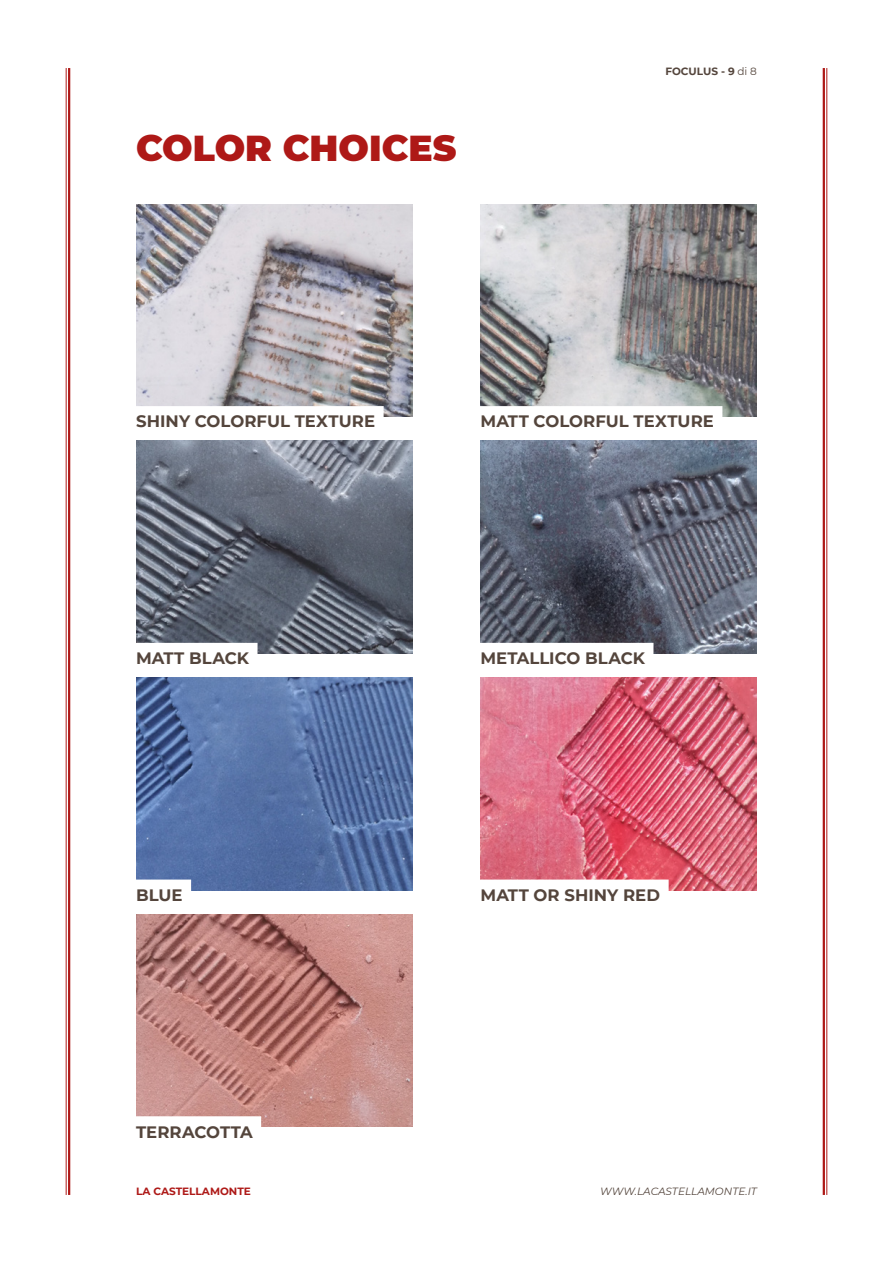
<style>
.page{position:relative;width:893px;height:1263px;background:#fff}
.page>*{position:absolute;margin:0;border:0;box-sizing:border-box;transform-origin:0 0}
.t1{font:900 36px "Montserrat";color:#ae1917}
.t2{font:700 16.5px "Montserrat";color:#54453c}
.t3{font:italic 10.5px "Montserrat";color:#54453c}
.t4{font:700 10.5px "Montserrat";color:#ae1917}
.t5{font:700 10.5px "Montserrat";letter-spacing:-.005em;color:#54453c}
.s1{font-weight:400}
</style>
<div class="page">
<img style="left:136px;top:204px;width:276px;height:213px">
<img style="left:136px;top:441px;width:276px;height:212px">
<img style="left:136px;top:677px;width:276px;height:213px">
<img style="left:136px;top:914px;width:276px;height:213px">
<img style="left:480px;top:204px;width:277px;height:213px">
<img style="left:480px;top:441px;width:277px;height:212px">
<img style="left:480px;top:677px;width:277px;height:213px">
<div style="left:128px;top:406px;width:256px;height:21px;background:#fff"></div>
<div style="left:128px;top:643px;width:129px;height:21px;background:#fff"></div>
<div style="left:128px;top:879px;width:63px;height:21px;background:#fff"></div>
<div style="left:128px;top:1116px;width:133px;height:21px;background:#fff"></div>
<div style="left:472px;top:406px;width:250px;height:21px;background:#fff"></div>
<div style="left:472px;top:643px;width:181px;height:21px;background:#fff"></div>
<div style="left:472px;top:879px;width:197px;height:21px;background:#fff"></div>
<hr style="left:823px;top:68px;width:2px;height:1127px;background:#ae1917">
<hr style="left:826px;top:68px;width:1px;height:1127px;background:#ae1917">
<hr style="left:68px;top:68px;width:2px;height:1127px;background:#ae1917">
<hr style="left:66px;top:68px;width:1px;height:1127px;background:#ae1917">
<h1 class="t1" style="left:136px;top:121px;width:322px">COLOR CHOICES</h1>
<p class="t5" style="left:665px;top:64px;width:93px">FOCULUS - 9 <span class="s1">di 8</span></p>
<p class="t2" style="left:136px;top:410px;width:241px">SHINY COLORFUL TEXTURE</p>
<p class="t2" style="left:480px;top:410px;width:235px">MATT COLORFUL TEXTURE</p>
<p class="t2" style="left:136px;top:646px;width:114px">MATT BLACK</p>
<p class="t2" style="left:480px;top:646px;width:166px">METALLICO BLACK</p>
<p class="t2" style="left:136px;top:883px;width:48px">BLUE</p>
<p class="t2" style="left:480px;top:883px;width:181px">MATT OR SHINY RED</p>
<p class="t2" style="left:136px;top:1120px;width:118px">TERRACOTTA</p>
<p class="t4" style="left:136px;top:1184px;width:116px">LA CASTELLAMONTE</p>
<p class="t3" style="left:600px;top:1184px;width:158px">WWW.LACASTELLAMONTE.IT</p>
</div>
